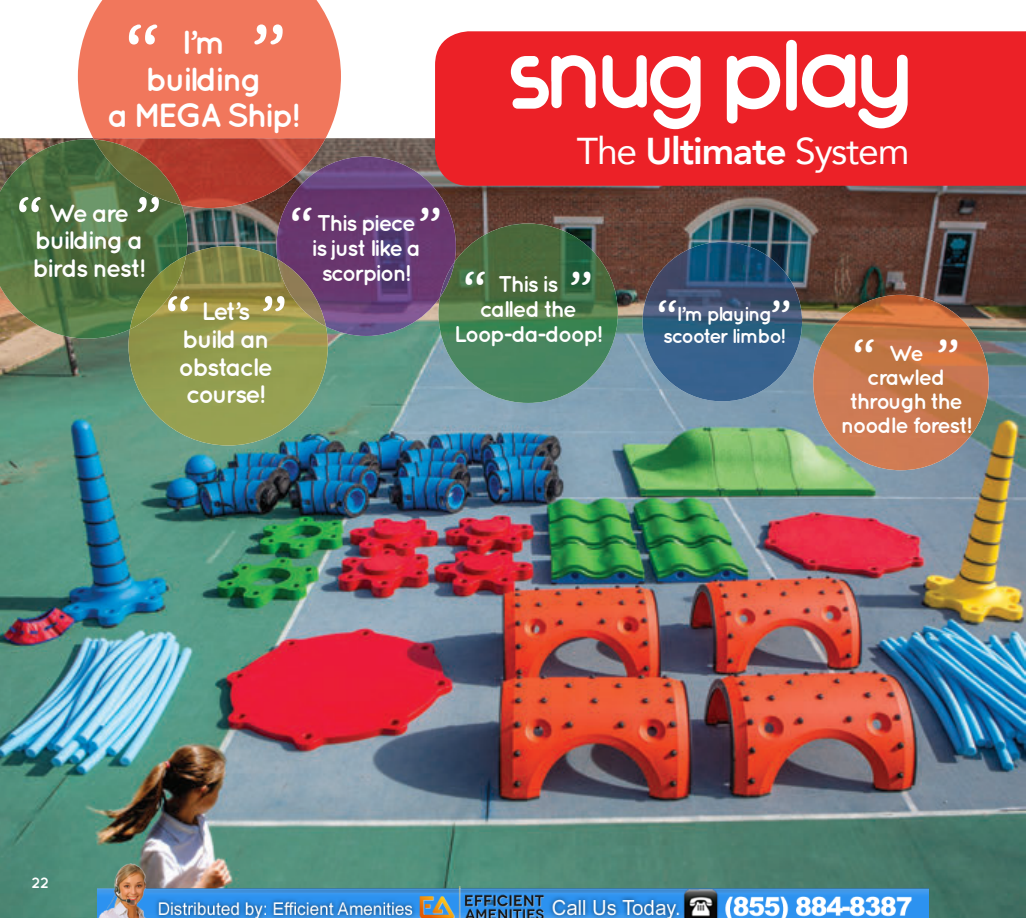
<style>
.page{position:relative;width:1026px;height:918px;background:#fff}
.page>*{position:absolute;margin:0;border:0;box-sizing:border-box;transform-origin:0 0}
.t1{font:700 69.75px "Quicksand";color:#fff}
.t2{font:700 52.8px "Quicksand";color:#fff}
.t3{font:700 47.55px "Quicksand";color:#fff}
.t4{font:700 46.5px "Quicksand";color:#fff}
.t5{font:700 42.3px "Quicksand";color:#fff}
.t6{font:37.35px "Avenir";letter-spacing:-.03em;color:#fff}
.t7{font:700 33.3px/36.5px "Quicksand";letter-spacing:-.07em;color:#fff;text-align:center}
.t8{font:700 25.2px/27.6px "Quicksand";letter-spacing:-.07em;color:#fff;text-align:center}
.t9{font:700 22.65px/24.9px "Quicksand";letter-spacing:-.07em;color:#fff;text-align:center}
.t10{font:700 22.2px/24.3px "Quicksand";letter-spacing:-.07em;color:#fff;text-align:center}
.t11{font:700 20.1px/22px "Quicksand";letter-spacing:-.07em;color:#fff;text-align:center}
.t12{font:700 15px "Quicksand";color:#fff}
.s1{font-weight:800}
</style>
<div class="page">
<img style="left:0;top:138px;width:1026px;height:780px">
<img style="left:813px;top:295px;width:176px;height:175px;border-radius:88px">
<div style="left:78px;top:0;width:263px;height:138px;background:#f1775c"></div>
<img style="left:93px;top:138px;width:233px;height:70px">
<img style="left:438px;top:224px;width:180px;height:179px">
<img style="left:643px;top:242px;width:159px;height:159px;border-radius:80px">
<div style="left:435px;top:31px;width:591px;height:155px;background:#ec2127"></div>
<svg style="left:602px;top:55px;width:99px;height:74px"></svg>
<svg style="left:511px;top:55px;width:85px;height:54px"></svg>
<svg style="left:727px;top:56px;width:53px;height:68px"></svg>
<svg style="left:786px;top:40px;width:122px;height:88px"></svg>
<img style="left:276px;top:157px;width:180px;height:179px">
<img style="left:440px;top:262px;width:14px;height:35px">
<svg style="left:1025px;top:32px;width:1px;height:154px"></svg>
<img style="left:0;top:139px;width:187px;height:200px">
<img style="left:94px;top:140px;width:88px;height:65px">
<img style="left:129px;top:246px;width:199px;height:199px">
<img style="left:277px;top:259px;width:49px;height:67px">
<img style="left:130px;top:255px;width:56px;height:74px">
<img style="left:97px;top:857px;width:832px;height:61px">
<h1 class="t1" style="left:125px;top:7px;width:38px">“</h1>
<h1 class="t1" style="left:250px;top:7px;width:38px">”</h1>
<h3 class="t7" style="left:108px;top:23px;width:193px">I’m<br>building<br>a MEGA Ship!</h3>
<h2 class="t2" style="left:16px;top:184px;width:29px">“</h2>
<h2 class="t2" style="left:134px;top:184px;width:29px">”</h2>
<p class="t8" style="left:32px;top:198px;width:115px">We are building a birds nest!</p>
<h2 class="t2" style="left:165px;top:283px;width:29px">“</h2>
<h2 class="t2" style="left:260px;top:283px;width:29px">”</h2>
<p class="t8" style="left:178px;top:297px;width:96px">Let’s build an obstacle course!</p>
<h3 class="t3" style="left:290px;top:196px;width:26px">“</h3>
<h3 class="t3" style="left:418px;top:196px;width:26px">”</h3>
<p class="t9" style="left:312px;top:210px;width:111px">This piece is just like a scorpion!</p>
<h3 class="t6" style="left:577px;top:121px;width:334px">The <span class="s1">Ultimate</span> System</h3>
<h3 class="t3" style="left:463px;top:259px;width:26px">“</h3>
<h3 class="t3" style="left:568px;top:259px;width:26px">”</h3>
<p class="t9" style="left:454px;top:271px;width:150px">This is<br>called the<br>Loop-da-doop!</p>
<h3 class="t5" style="left:656px;top:290px;width:24px">“</h3>
<h3 class="t5" style="left:770px;top:290px;width:24px">”</h3>
<p class="t11" style="left:663px;top:302px;width:124px">I’m playing scooter limbo!</p>
<h3 class="t4" style="left:852px;top:327px;width:26px">“</h3>
<h3 class="t4" style="left:936px;top:327px;width:26px">”</h3>
<p class="t10" style="left:841px;top:340px;width:133px">We<br>crawled through the noodle forest!</p>
<p class="t12" style="left:31px;top:874px;width:19px">22</p>
</div>
